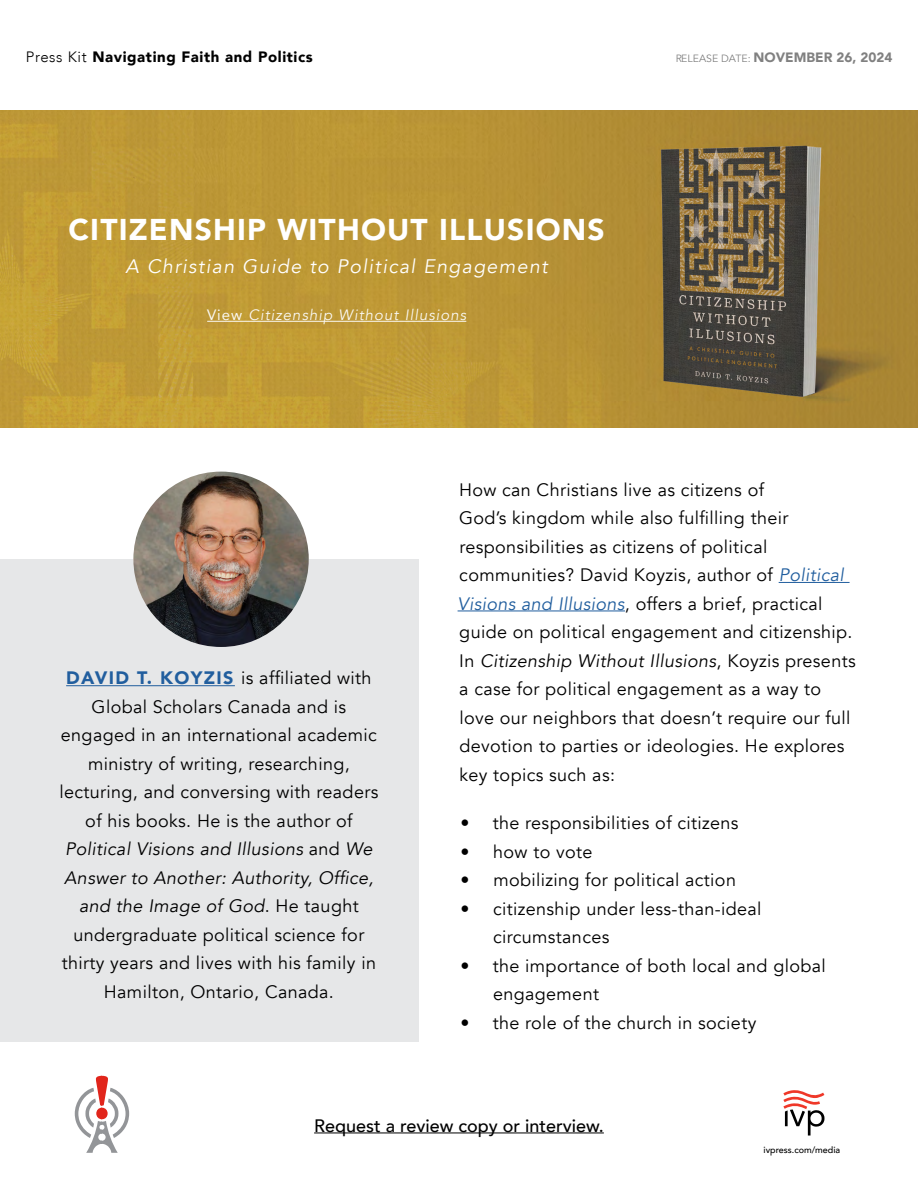
<style>
.page{position:relative;width:918px;height:1188px;background:#fff}
.page>*{position:absolute;margin:0;border:0;box-sizing:border-box;transform-origin:0 0}
.t1{font:900 30px "Avenir";letter-spacing:.04em;color:#fff}
.t2{font:italic 19.5px "Avenir";letter-spacing:.07em;color:#fff}
.t3{font:18px/28.5px "Avenir";letter-spacing:.02em;color:#000}
.t4{font:500 18px "Avenir";color:#000101}
.t5{font:900 15px "Avenir";letter-spacing:.04em;color:#000}
.t6{font:italic 15px "Avenir";letter-spacing:.07em;color:#faf8f2}
.t7{font:900 13.5px "Avenir";color:#000}
.t8{font:500 9px "Avenir";color:#000101}
.s1{font-weight:300}
.s2{font-style:normal}
.s3{font-weight:400;font-size:10.5px}
.s4{font-weight:900;color:#215e9e}
.s5{font-style:italic}
.s6{font-style:italic;color:#215e9e}
</style>
<div class="page">
<svg style="left:783px;top:1090px;width:42px;height:46px"></svg>
<img style="left:0;top:111px;width:918px;height:317px">
<hr style="left:207px;top:321px;width:259px;height:1px;background:#faf8f2">
<hr style="left:314px;top:1132px;width:290px;height:1px;background:#000101">
<svg style="left:75px;top:1076px;width:54px;height:77px"></svg>
<div style="left:0;top:559px;width:418px;height:483px;background:#e6e7e8"></div>
<img style="left:133px;top:472px;width:176px;height:175px;border-radius:88px">
<hr style="left:66px;top:685px;width:169px;height:1px;background:#215e9e">
<hr style="left:779px;top:582px;width:71px;height:1px;background:#215e9e">
<hr style="left:458px;top:610px;width:167px;height:1px;background:#215e9e">
<p class="t5" style="left:26px;top:44px;width:289px"><span class="s1">Press Kit</span> Navigating Faith and Politics</p>
<h1 class="t1" style="left:69px;top:203px;width:538px">CITIZENSHIP WITHOUT ILLUSIONS</h1>
<p class="t2" style="left:126px;top:254px;width:424px">A Christian Guide to Political Engagement</p>
<p class="t6" style="left:207px;top:306px;width:261px"><span class="s2">View</span> Citizenship Without Illusions</p>
<p class="t7" style="left:675px;top:46px;width:219px"><span class="s3">RELEASE DATE:</span> NOVEMBER 26, 2024</p>
<p class="t3" style="left:59px;top:664px;width:320px;text-align:center"><span class="s4">DAVID T. KOYZIS</span> is affiliated with Global Scholars Canada and is engaged in an international academic ministry of writing, researching, lecturing, and conversing with readers of his books. He is the author of <span class="s5">Political Visions and Illusions</span> and <span class="s5">We Answer to Another: Authority, Office, and the Image of God</span>. He taught undergraduate political science for thirty years and lives with his family in Hamilton, Ontario, Canada.</p>
<p class="t3" style="left:458px;top:475px;width:400px">How can Christians live as citizens of<br>God’s kingdom while also fulfilling their responsibilities as citizens of political communities? David Koyzis, author of <span class="s6">Political Visions and Illusions</span>, offers a brief, practical guide on political engagement and citizenship.<br>In <span class="s5">Citizenship Without Illusions</span>, Koyzis presents a case for political engagement as a way to love our neighbors that doesn’t require our full devotion to parties or ideologies. He explores key topics such as:</p>
<p class="t3" style="left:461px;top:809px;width:280px">• the responsibilities of citizens</p>
<p class="t3" style="left:461px;top:838px;width:133px">• how to vote</p>
<p class="t3" style="left:461px;top:866px;width:277px">• mobilizing for political action</p>
<p class="t3" style="left:493px;top:895px;width:270px;text-indent:-33px">• citizenship under less-than-ideal circumstances</p>
<p class="t3" style="left:493px;top:952px;width:334px;text-indent:-33px">• the importance of both local and global engagement</p>
<p class="t3" style="left:461px;top:1009px;width:297px">• the role of the church in society</p>
<p class="t4" style="left:314px;top:1110px;width:291px">Request a review copy or interview.</p>
<p class="t8" style="left:764px;top:1142px;width:78px">ivpress.com/media</p>
</div>
